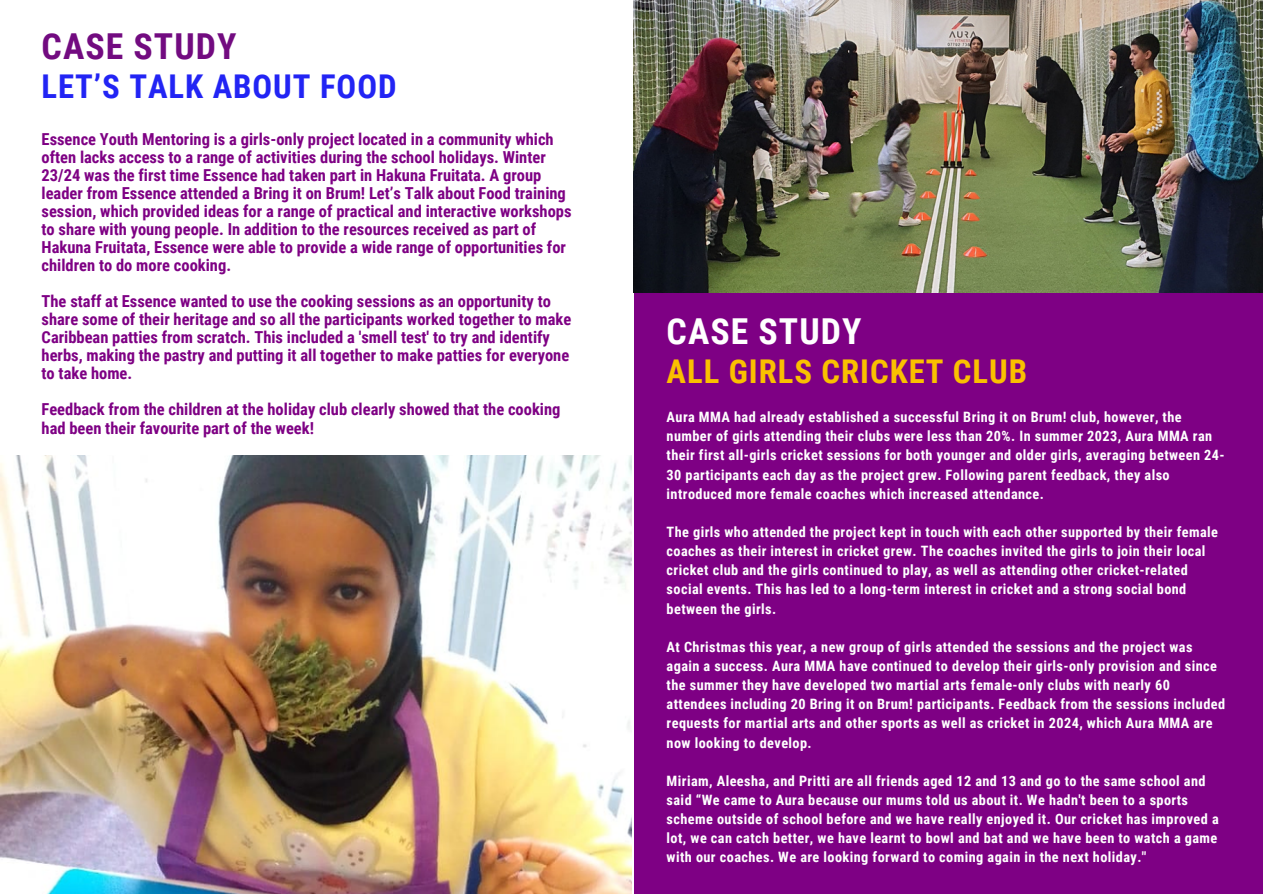
<style>
.page{position:relative;width:1263px;height:894px;background:#fff}
.page>*{position:absolute;margin:0;border:0;box-sizing:border-box;transform-origin:0 0}
.t1{font:700 35.7px "Roboto Condensed";letter-spacing:.03em;color:#720b80}
.t2{font:700 35.7px "Roboto Condensed";letter-spacing:.03em;color:#fff}
.t3{font:700 32.7px "Roboto Condensed";letter-spacing:.03em;color:#fac000}
.t4{font:700 32.7px "Roboto Condensed";letter-spacing:.03em;color:#2224f4}
.t5{font:700 16.5px/18px "Roboto Condensed";color:#7e0084}
.t6{font:700 14.25px/19.2px "Roboto Condensed";letter-spacing:.03em;color:#fff}
</style>
<div class="page">
<div style="left:0;top:0;width:1263px;height:893px;background:#7e0084"></div>
<div style="left:0;top:0;width:634px;height:893px;background:#fff"></div>
<img style="left:0;top:455px;width:631px;height:438px">
<img style="left:634px;top:0;width:629px;height:292px">
<h2 class="t1" style="left:42px;top:26px;width:196px">CASE STUDY</h2>
<h2 class="t4" style="left:42px;top:68px;width:356px">LET’S TALK ABOUT FOOD</h2>
<h2 class="t5" style="left:42px;top:131px;width:531px">Essence Youth Mentoring is a girls-only project located in a community which often lacks access to a range of activities during the school holidays. Winter 23/24 was the first time Essence had taken part in Hakuna Fruitata. A group leader from Essence attended a Bring it on Brum! Let’s Talk about Food training session, which provided ideas for a range of practical and interactive workshops to share with young people. In addition to the resources received as part of Hakuna Fruitata, Essence were able to provide a wide range of opportunities for children to do more cooking.</h2>
<p class="t5" style="left:42px;top:293px;width:531px">The staff at Essence wanted to use the cooking sessions as an opportunity to share some of their heritage and so all the participants worked together to make Caribbean patties from scratch. This included a 'smell test' to try and identify herbs, making the pastry and putting it all together to make patties for everyone to take home.</p>
<p class="t5" style="left:42px;top:401px;width:520px">Feedback from the children at the holiday club clearly showed that the cooking had been their favourite part of the week!</p>
<h1 class="t6" style="left:667px;top:407px;width:559px">Aura MMA had already established a successful Bring it on Brum! club, however, the number of girls attending their clubs were less than 20%. In summer 2023, Aura MMA ran their first all-girls cricket sessions for both younger and older girls, averaging between 24- 30 participants each day as the project grew. Following parent feedback, they also introduced more female coaches which increased attendance.</h1>
<h1 class="t6" style="left:667px;top:522px;width:553px">The girls who attended the project kept in touch with each other supported by their female coaches as their interest in cricket grew. The coaches invited the girls to join their local cricket club and the girls continued to play, as well as attending other cricket-related social events. This has led to a long-term interest in cricket and a strong social bond between the girls.</h1>
<p class="t6" style="left:667px;top:637px;width:560px">At Christmas this year, a new group of girls attended the sessions and the project was again a success. Aura MMA have continued to develop their girls-only provision and since the summer they have developed two martial arts female-only clubs with nearly 60 attendees including 20 Bring it on Brum! participants. Feedback from the sessions included requests for martial arts and other sports as well as cricket in 2024, which Aura MMA are now looking to develop.</p>
<p class="t6" style="left:667px;top:771px;width:554px">Miriam, Aleesha, and Pritti are all friends aged 12 and 13 and go to the same school and said “We came to Aura because our mums told us about it. We hadn't been to a sports scheme outside of school before and we have really enjoyed it. Our cricket has improved a lot, we can catch better, we have learnt to bowl and bat and we have been to watch a game with our coaches. We are looking forward to coming again in the next holiday."</p>
<p class="t2" style="left:667px;top:311px;width:196px">CASE STUDY</p>
<p class="t3" style="left:667px;top:352px;width:362px">ALL GIRLS CRICKET CLUB</p>
</div>
